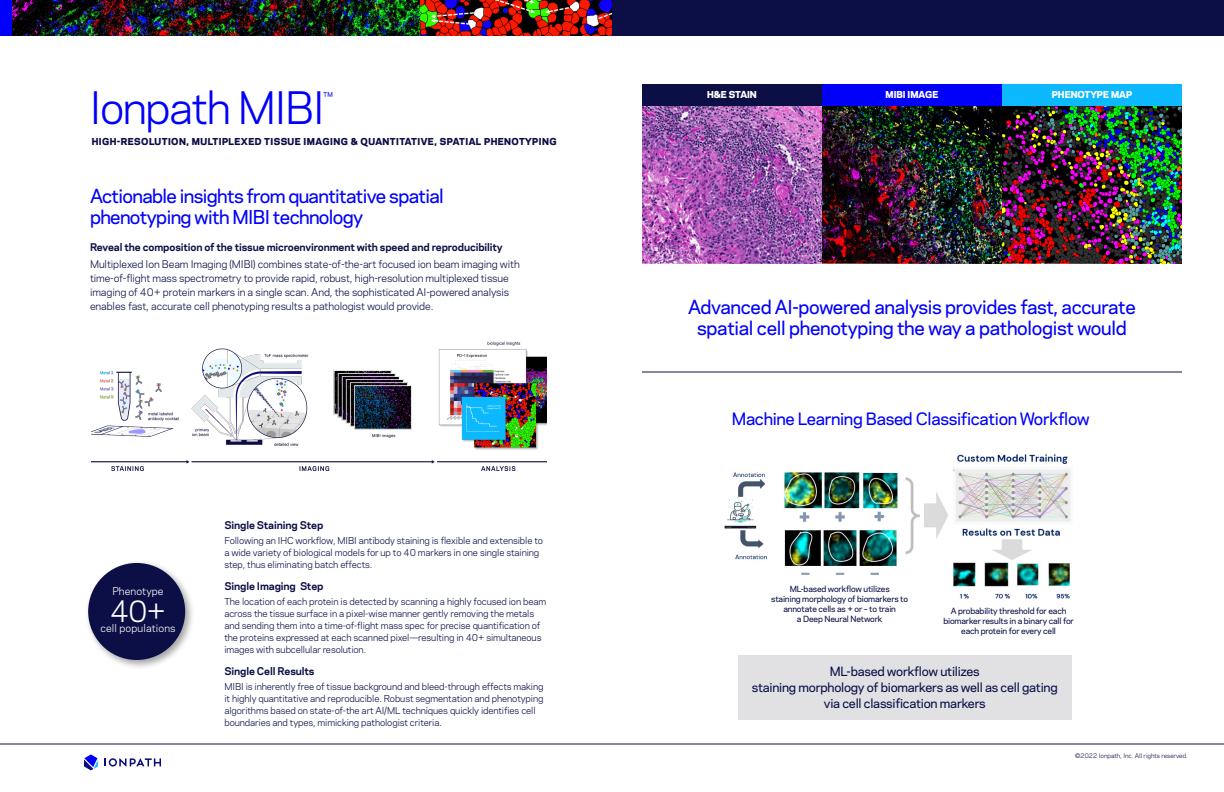
<style>
.page{position:relative;width:1224px;height:792px;background:#fff}
.page>*{position:absolute;margin:0;border:0;box-sizing:border-box;transform-origin:0 0}
.t1{font:42px "Polaris";letter-spacing:-.035em;color:#0000fa}
.t2{font:28px "Polaris";color:#fff}
.t3{font:500 18px/21px "Polaris";letter-spacing:-.035em;color:#0000fa}
.t4{font:18px "Polaris";color:#0000fa}
.t5{font:500 16px "Polaris";letter-spacing:-.02em;color:#0000fa}
.t6{font:500 12px/16px "Polaris";letter-spacing:-.02em;color:#0c0f46;text-align:center}
.t7{font:10px/14px "Polaris";letter-spacing:-.01em;color:#0c0f46}
.t8{font:700 10px "Polaris";letter-spacing:-.01em;color:#0c0f46}
.t9{font:10px "Polaris";letter-spacing:.01em;color:#fff}
.t10{font:9px/12px "Polaris";letter-spacing:-.01em;color:#0c0f46}
.t11{font:800 9px "Polaris";letter-spacing:.05em;color:#0c0f46}
.t12{font:800 9px "Polaris";color:#fff}
.t13{font:500 8px/10px "Polaris";letter-spacing:-.02em;color:#0c0f46;text-align:center}
.t14{font:6px "Polaris";color:#0c0f46}
</style>
<div class="page">
<img style="left:12px;top:0;width:408px;height:36px">
<img style="left:420px;top:0;width:192px;height:36px">
<hr style="left:642px;top:372px;width:540px;height:1px;background:#0c0f46">
<svg style="left:105px;top:758px;width:56px;height:9px"></svg>
<svg style="left:84px;top:754px;width:14px;height:16px"></svg>
<hr style="left:0;top:744px;width:612px;height:1px;background:#0c0f46">
<div style="left:0;top:0;width:12px;height:36px;background:#0000fa"></div>
<div style="left:612px;top:0;width:612px;height:36px;background:#0c0f46"></div>
<img style="left:91px;top:341px;width:456px;height:130px">
<img style="left:642px;top:105px;width:540px;height:159px">
<div style="left:642px;top:84px;width:180px;height:21px;background:#0c0f46"></div>
<div style="left:822px;top:84px;width:180px;height:21px;background:#0000fa"></div>
<div style="left:1002px;top:84px;width:180px;height:21px;background:#0cb9ff"></div>
<hr style="left:612px;top:744px;width:612px;height:1px;background:#0c0f46">
<div style="left:738px;top:655px;width:334px;height:65px;background:#e1e1e4"></div>
<img style="left:724px;top:454px;width:347px;height:145px">
<div style="left:84px;top:559px;width:111px;height:111px;background:#000;opacity:.36"></div>
<div style="left:88px;top:563px;width:97px;height:97px;background:#0c0f46;border-radius:50%"></div>
<h1 class="t1" style="left:90px;top:76px;width:237px">Ionpath MIBI</h1>
<h3 class="t4" style="left:324px;top:85px;width:11px">™</h3>
<p class="t11" style="left:92px;top:134px;width:466px">HIGH-RESOLUTION, MULTIPLEXED TISSUE IMAGING &amp; QUANTITATIVE, SPATIAL PHENOTYPING</p>
<h3 class="t3" style="left:90px;top:185px;width:355px">Actionable insights from quantitative spatial phenotyping with MIBI technology</h3>
<p class="t8" style="left:90px;top:240px;width:414px">Reveal the composition of the tissue microenvironment with speed and reproducibility</p>
<p class="t7" style="left:90px;top:257px;width:431px">Multiplexed Ion Beam Imaging (MIBI) combines state-of-the-art focused ion beam imaging with time-of-flight mass spectrometry to provide rapid, robust, high-resolution multiplexed tissue imaging of 40+ protein markers in a single scan. And, the sophisticated AI-powered analysis enables fast, accurate cell phenotyping results a pathologist would provide.</p>
<p class="t9" style="left:112px;top:584px;width:53px">Phenotype</p>
<h2 class="t2" style="left:110px;top:590px;width:58px">40+</h2>
<p class="t9" style="left:100px;top:621px;width:77px">cell populations</p>
<p class="t8" style="left:224px;top:518px;width:100px">Single Staining Step</p>
<p class="t10" style="left:224px;top:534px;width:320px">Following an IHC workflow, MIBI antibody staining is flexible and extensible to a wide variety of biological models for up to 40 markers in one single staining step, thus eliminating batch effects.</p>
<p class="t8" style="left:224px;top:579px;width:101px">Single Imaging Step</p>
<p class="t10" style="left:224px;top:595px;width:323px">The location of each protein is detected by scanning a highly focused ion beam across the tissue surface in a pixel-wise manner gently removing the metals and sending them into a time-of-flight mass spec for precise quantification of the proteins expressed at each scanned pixel—resulting in 40+ simultaneous images with subcellular resolution.</p>
<p class="t8" style="left:224px;top:664px;width:92px">Single Cell Results</p>
<p class="t10" style="left:224px;top:680px;width:321px">MIBI is inherently free of tissue background and bleed-through effects making it highly quantitative and reproducible. Robust segmentation and phenotyping algorithms based on state-of-the art AI/ML techniques quickly identifies cell boundaries and types, mimicking pathologist criteria.</p>
<p class="t12" style="left:707px;top:87px;width:51px">H&amp;E STAIN</p>
<p class="t12" style="left:886px;top:87px;width:54px">MIBI IMAGE</p>
<p class="t12" style="left:1052px;top:87px;width:82px">PHENOTYPE MAP</p>
<h3 class="t3" style="left:688px;top:296px;width:449px;text-align:center">Advanced AI-powered analysis provides fast, accurate spatial cell phenotyping the way a pathologist would</h3>
<h3 class="t5" style="left:732px;top:407px;width:360px">Machine Learning Based Classification Workflow</h3>
<p class="t13" style="left:771px;top:583px;width:139px">ML-based workflow utilizes<br>staining morphology of biomarkers to annotate cells as + or – to train<br>a Deep Neural Network</p>
<p class="t13" style="left:943px;top:606px;width:132px">A probability threshold for each biomarker results in a binary call for each protein for every cell</p>
<h3 class="t6" style="left:752px;top:663px;width:307px">ML-based workflow utilizes<br>staining morphology of biomarkers as well as cell gating via cell classification markers</h3>
<p class="t14" style="left:1075px;top:751px;width:114px">©2022 Ionpath, Inc. All rights reserved.</p>
</div>
